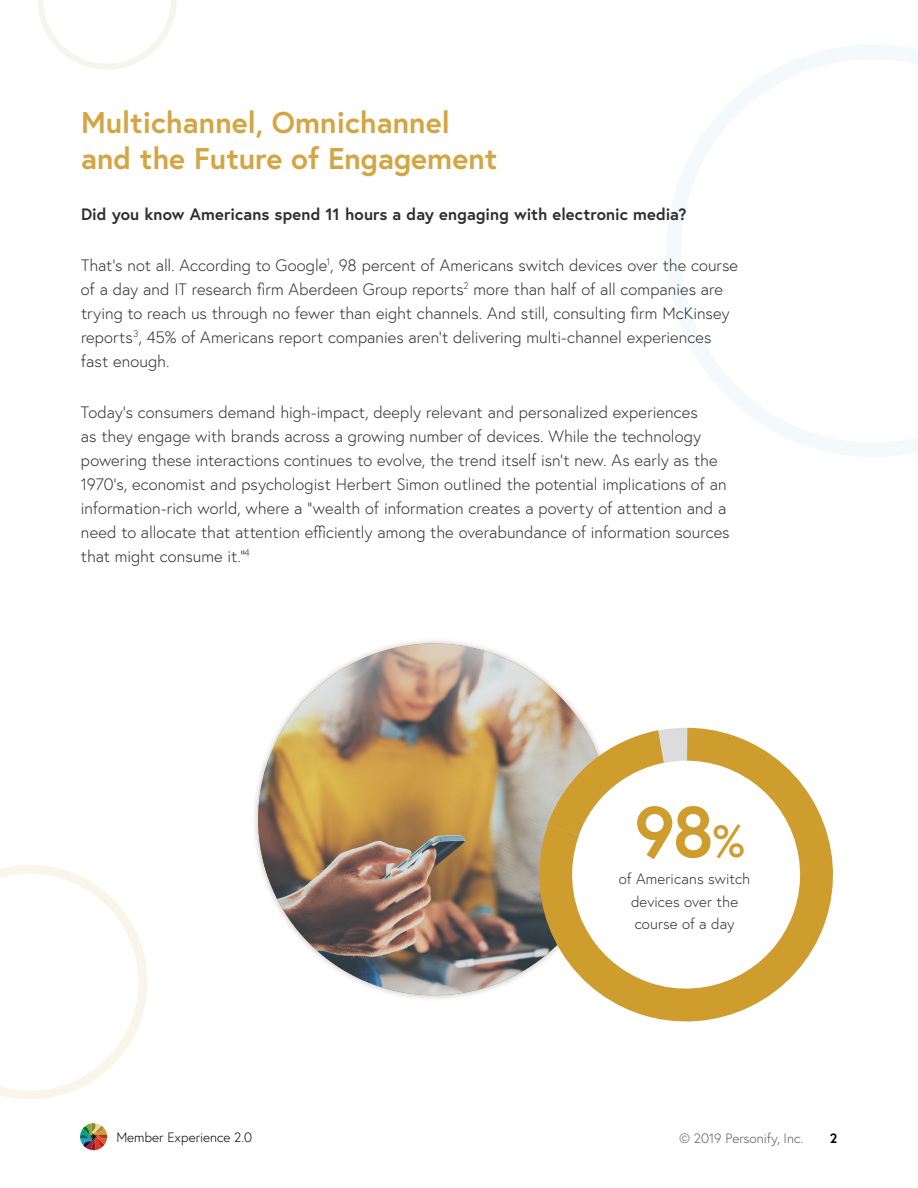
<style>
.page{position:relative;width:918px;height:1188px;background:#fff}
.page>*{position:absolute;margin:0;border:0;box-sizing:border-box;transform-origin:0 0}
.t1{font:700 72px "Europa";color:#cf9c2e}
.t2{font:700 30px/36px "Europa";color:#d4a543}
.t3{font:300 16.5px/24px "Europa";color:#2f2e2e}
.t4{font:700 16.5px "Europa";letter-spacing:.005em;color:#2f2e2e}
.t5{font:300 15px/22.5px "Europa";letter-spacing:.005em;color:#2f2e2e;text-align:center}
.t6{font:300 13.5px "Europa";color:#000}
.t7{font:300 13.5px "Europa";color:#58595b}
.t8{font:700 13.5px "Europa";color:#000}
.s1{font-size:45px}
</style>
<div class="page">
<svg style="left:80px;top:1123px;width:27px;height:27px"></svg>
<svg style="left:667px;top:45px;width:251px;height:412px"></svg>
<svg style="left:0;top:865px;width:147px;height:234px"></svg>
<svg style="left:38px;top:0;width:139px;height:70px"></svg>
<div style="left:251px;top:637px;width:365px;height:365px;background:#000;opacity:.25"></div>
<img style="left:258px;top:644px;width:352px;height:351px;border-radius:176px">
<svg style="left:521px;top:728px;width:312px;height:294px"></svg>
<svg style="left:548px;top:728px;width:139px;height:107px"></svg>
<h2 class="t2" style="left:81px;top:103px;width:418px">Multichannel, Omnichannel and the Future of Engagement</h2>
<p class="t4" style="left:81px;top:202px;width:607px">Did you know Americans spend 11 hours a day engaging with electronic media?</p>
<p class="t3" style="left:81px;top:253px;width:659px">That’s not all. According to Google<sup>1</sup>, 98 percent of Americans switch devices over the course of a day and IT research firm Aberdeen Group reports<sup>2</sup> more than half of all companies are trying to reach us through no fewer than eight channels. And still, consulting firm McKinsey reports<sup>3</sup>, 45% of Americans report companies aren’t delivering multi-channel experiences fast enough.</p>
<p class="t3" style="left:81px;top:400px;width:650px">Today’s consumers demand high-impact, deeply relevant and personalized experiences<br>as they engage with brands across a growing number of devices. While the technology powering these interactions continues to evolve, the trend itself isn’t new. As early as the 1970’s, economist and psychologist Herbert Simon outlined the potential implications of an information-rich world, where a “wealth of information creates a poverty of attention and a need to allocate that attention efficiently among the overabundance of information sources that might consume it.”<sup>4</sup></p>
<h1 class="t1" style="left:635px;top:783px;width:112px">98<span class="s1">%</span></h1>
<p class="t5" style="left:619px;top:867px;width:133px">of Americans switch devices over the course of a day</p>
<p class="t6" style="left:116px;top:1129px;width:137px">Member Experience 2.0</p>
<p class="t7" style="left:679px;top:1130px;width:126px">© 2019 Personify, Inc.</p>
<p class="t8" style="left:830px;top:1129px;width:9px">2</p>
</div>
